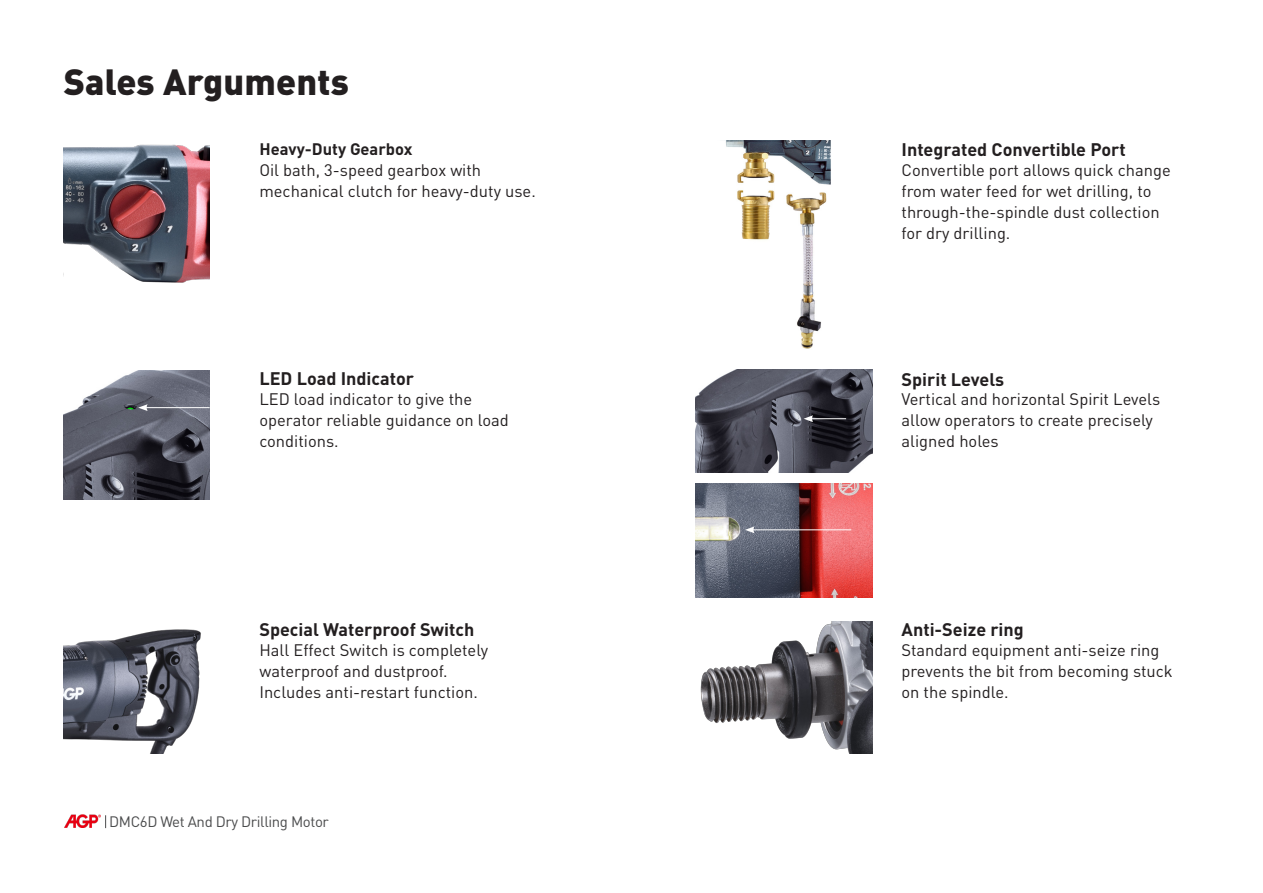
<style>
.page{position:relative;width:1263px;height:893px;background:#fff}
.page>*{position:absolute;margin:0;border:0;box-sizing:border-box;transform-origin:0 0}
.t1{font:900 36px "DIN Pro";letter-spacing:.005em;color:#231f20}
.t2{font:700 18px "DIN Pro";color:#231f20}
.t3{font:16.5px/21px "DIN Pro";color:#231f20}
.t4{font:700 16.5px "DIN Pro";color:#231f20}
.t5{font:15px "DIN Pro";letter-spacing:-.025em;color:#4b4c4d}
</style>
<div class="page">
<svg style="left:105px;top:815px;width:1px;height:13px"></svg>
<img style="left:64px;top:814px;width:37px;height:13px">
<img style="left:64px;top:144px;width:146px;height:139px">
<img style="left:700px;top:621px;width:172px;height:132px">
<img style="left:725px;top:140px;width:106px;height:209px">
<img style="left:695px;top:484px;width:177px;height:113px">
<img style="left:695px;top:370px;width:177px;height:102px">
<img style="left:64px;top:370px;width:146px;height:129px">
<img style="left:64px;top:629px;width:137px;height:124px">
<hr style="left:145px;top:407px;width:65px;height:1px;background:#fff">
<svg style="left:138px;top:404px;width:10px;height:7px"></svg>
<hr style="left:752px;top:529px;width:99px;height:1px;background:#fff">
<svg style="left:745px;top:526px;width:9px;height:7px"></svg>
<hr style="left:811px;top:418px;width:35px;height:1px;background:#fff">
<svg style="left:803px;top:415px;width:10px;height:7px"></svg>
<p class="t1" style="left:64px;top:57px;width:287px">Sales Arguments</p>
<p class="t4" style="left:259px;top:138px;width:155px">Heavy-Duty Gearbox</p>
<p class="t3" style="left:259px;top:159px;width:278px">Oil bath, 3-speed gearbox with mechanical clutch for heavy-duty use.</p>
<p class="t2" style="left:259px;top:367px;width:156px">LED Load Indicator</p>
<p class="t3" style="left:259px;top:388px;width:214px">LED load indicator to give the</p>
<p class="t3" style="left:259px;top:409px;width:251px">operator reliable guidance on load</p>
<p class="t3" style="left:259px;top:430px;width:81px">conditions.</p>
<p class="t2" style="left:259px;top:618px;width:217px">Special Waterproof Switch</p>
<p class="t3" style="left:259px;top:639px;width:230px">Hall Effect Switch is completely waterproof and dustproof.</p>
<p class="t3" style="left:259px;top:681px;width:220px">Includes anti-restart function.</p>
<p class="t5" style="left:109px;top:811px;width:221px">DMC6D Wet And Dry Drilling Motor</p>
<p class="t2" style="left:901px;top:137px;width:226px">Integrated Convertible Port</p>
<p class="t3" style="left:901px;top:159px;width:271px">Convertible port allows quick change from water feed for wet drilling, to through-the-spindle dust collection for dry drilling.</p>
<p class="t2" style="left:901px;top:367px;width:104px">Spirit Levels</p>
<p class="t3" style="left:901px;top:388px;width:260px">Vertical and horizontal Spirit Levels allow operators to create precisely aligned holes</p>
<p class="t2" style="left:901px;top:618px;width:124px">Anti-Seize ring</p>
<p class="t3" style="left:901px;top:639px;width:273px">Standard equipment anti-seize ring prevents the bit from becoming stuck on the spindle.</p>
</div>
